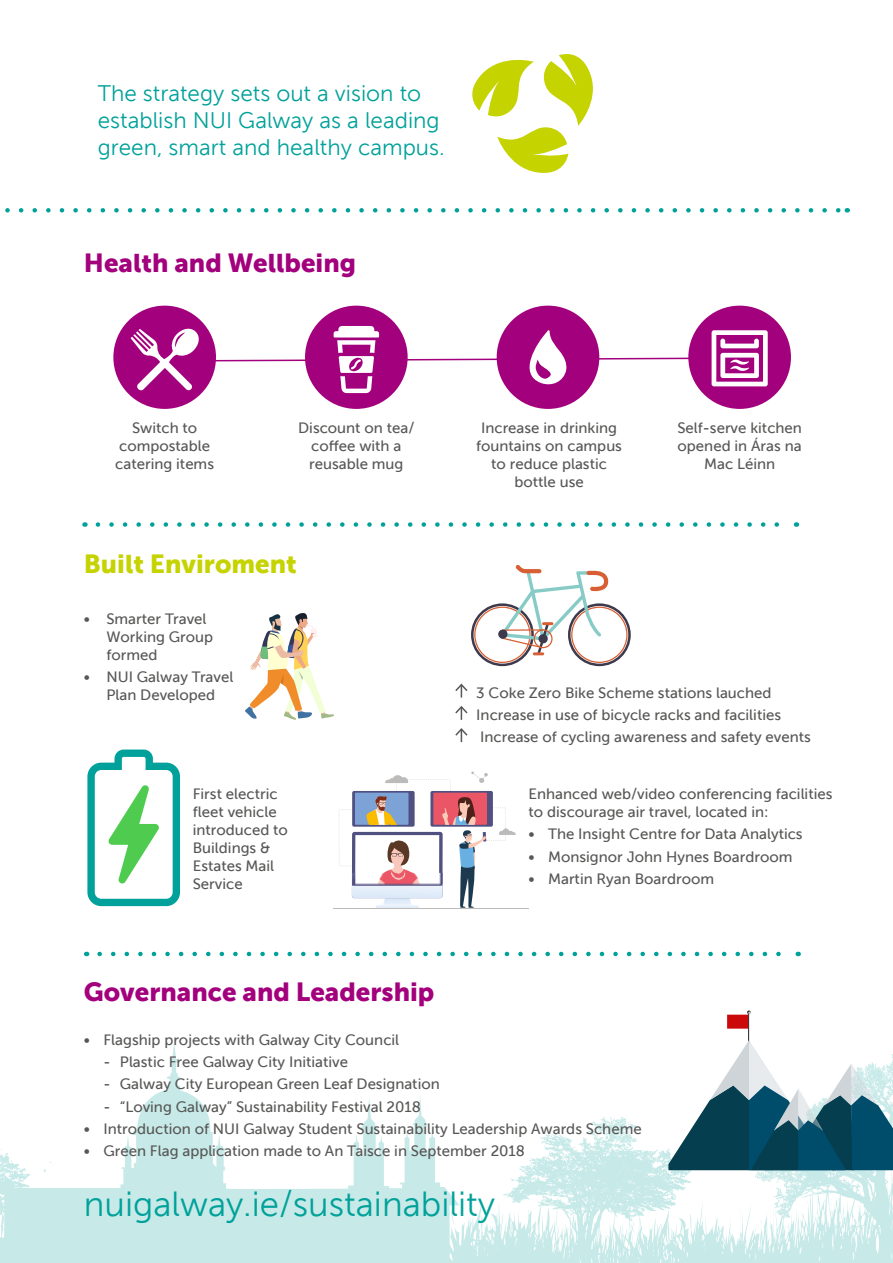
<style>
.page{position:relative;width:893px;height:1263px;background:#fff}
.page>*{position:absolute;margin:0;border:0;box-sizing:border-box;transform-origin:0 0}
.t1{font:34.8px "Museo Sans 300";color:#00a19a}
.t2{font:25.8px "Museo Sans 900";color:#a3007d}
.t3{font:25.8px "Museo Sans 900";color:#c5d300}
.t4{font:22.5px/27px "Museo Sans 300";color:#00a19a}
.t5{font:15px/18px "Museo Sans 500";color:#575756;text-align:center}
</style>
<div class="page">
<svg style="left:0;top:1042px;width:363px;height:221px"></svg>
<svg style="left:472px;top:54px;width:121px;height:119px"></svg>
<svg style="left:5px;top:208px;width:835px;height:5px"></svg>
<div style="left:117px;top:309px;width:95px;height:96px;background:#a3007d;border-radius:50%"></div>
<div style="left:113px;top:306px;width:103px;height:103px;border:8px solid #a3007d;border-radius:50%"></div>
<div style="left:309px;top:309px;width:95px;height:96px;background:#a3007d;border-radius:50%"></div>
<div style="left:305px;top:306px;width:103px;height:103px;border:8px solid #a3007d;border-radius:50%"></div>
<div style="left:500px;top:309px;width:96px;height:96px;background:#a3007d;border-radius:50%"></div>
<div style="left:497px;top:306px;width:102px;height:103px;border:8px solid #a3007d;border-radius:50%"></div>
<div style="left:692px;top:309px;width:95px;height:96px;background:#a3007d;border-radius:50%"></div>
<div style="left:688px;top:306px;width:103px;height:103px;border:8px solid #a3007d;border-radius:50%"></div>
<svg style="left:131px;top:326px;width:637px;height:67px"></svg>
<svg style="left:98px;top:522px;width:681px;height:5px"></svg>
<svg style="left:455px;top:683px;width:13px;height:15px"></svg>
<svg style="left:455px;top:706px;width:13px;height:14px"></svg>
<svg style="left:455px;top:728px;width:13px;height:14px"></svg>
<svg style="left:363px;top:1010px;width:530px;height:253px"></svg>
<svg style="left:471px;top:565px;width:160px;height:101px"></svg>
<div style="left:498px;top:629px;width:9px;height:10px;background:#3d3a4e;border-radius:50%"></div>
<svg style="left:87px;top:749px;width:93px;height:157px"></svg>
<svg style="left:339px;top:771px;width:177px;height:137px"></svg>
<hr style="left:334px;top:908px;width:195px;height:1px;background:#bdbbba">
<img style="left:352px;top:873px;width:91px;height:12px">
<svg style="left:100px;top:952px;width:681px;height:4px"></svg>
<svg style="left:245px;top:613px;width:89px;height:107px"></svg>
<h3 class="t4" style="left:98px;top:80px;width:348px">The strategy sets out a vision to establish NUI Galway as a leading green, smart and healthy campus.</h3>
<h2 class="t2" style="left:84px;top:248px;width:274px">Health and Wellbeing</h2>
<p class="t5" style="left:115px;top:419px;width:100px">Switch to compostable catering items</p>
<p class="t5" style="left:298px;top:419px;width:118px">Discount on tea/ coffee with a reusable mug</p>
<p class="t5" style="left:476px;top:419px;width:147px">Increase in drinking fountains on campus to reduce plastic bottle use</p>
<p class="t5" style="left:677px;top:419px;width:126px">Self-serve kitchen opened in Áras na<br>Mac Léinn</p>
<h2 class="t3" style="left:84px;top:550px;width:215px">Built Enviroment</h2>
<p class="t5" style="left:106px;top:610px;width:108px;text-align:left;text-indent:-22px">• Smarter Travel<br>Working Group formed</p>
<p class="t5" style="left:84px;top:668px;width:151px">• NUI Galway Travel<br>Plan Developed</p>
<p class="t5" style="left:193px;top:785px;width:97px;text-align:left">First electric fleet vehicle introduced to<br>Buildings &amp;<br>Estates Mail<br>Service</p>
<h2 class="t2" style="left:84px;top:977px;width:352px">Governance and Leadership</h2>
<p class="t5" style="left:476px;top:681px;width:336px;line-height:22.2px;text-align:left">3 Coke Zero Bike Scheme stations lauched<br>Increase in use of bicycle racks and facilities<br>Increase of cycling awareness and safety events</p>
<p class="t5" style="left:529px;top:785px;width:305px;text-align:left">Enhanced web/video conferencing facilities to discourage air travel, located in:</p>
<p class="t5" style="left:529px;top:825px;width:276px">• The Insight Centre for Data Analytics</p>
<p class="t5" style="left:529px;top:847px;width:265px">• Monsignor John Hynes Boardroom</p>
<p class="t5" style="left:529px;top:870px;width:187px">• Martin Ryan Boardroom</p>
<p class="t5" style="left:84px;top:1031px;width:317px">• Flagship projects with Galway City Council</p>
<p class="t5" style="left:103px;top:1053px;width:246px">- Plastic Free Galway City Initiative</p>
<p class="t5" style="left:103px;top:1075px;width:338px">- Galway City European Green Leaf Designation</p>
<p class="t5" style="left:103px;top:1097px;width:319px">- “Loving Galway” Sustainability Festival 2018</p>
<p class="t5" style="left:84px;top:1120px;width:559px">• Introduction of NUI Galway Student Sustainability Leadership Awards Scheme</p>
<p class="t5" style="left:84px;top:1142px;width:443px">• Green Flag application made to An Taisce in September 2018</p>
<h1 class="t1" style="left:84px;top:1185px;width:413px">nuigalway.ie/sustainability</h1>
</div>
